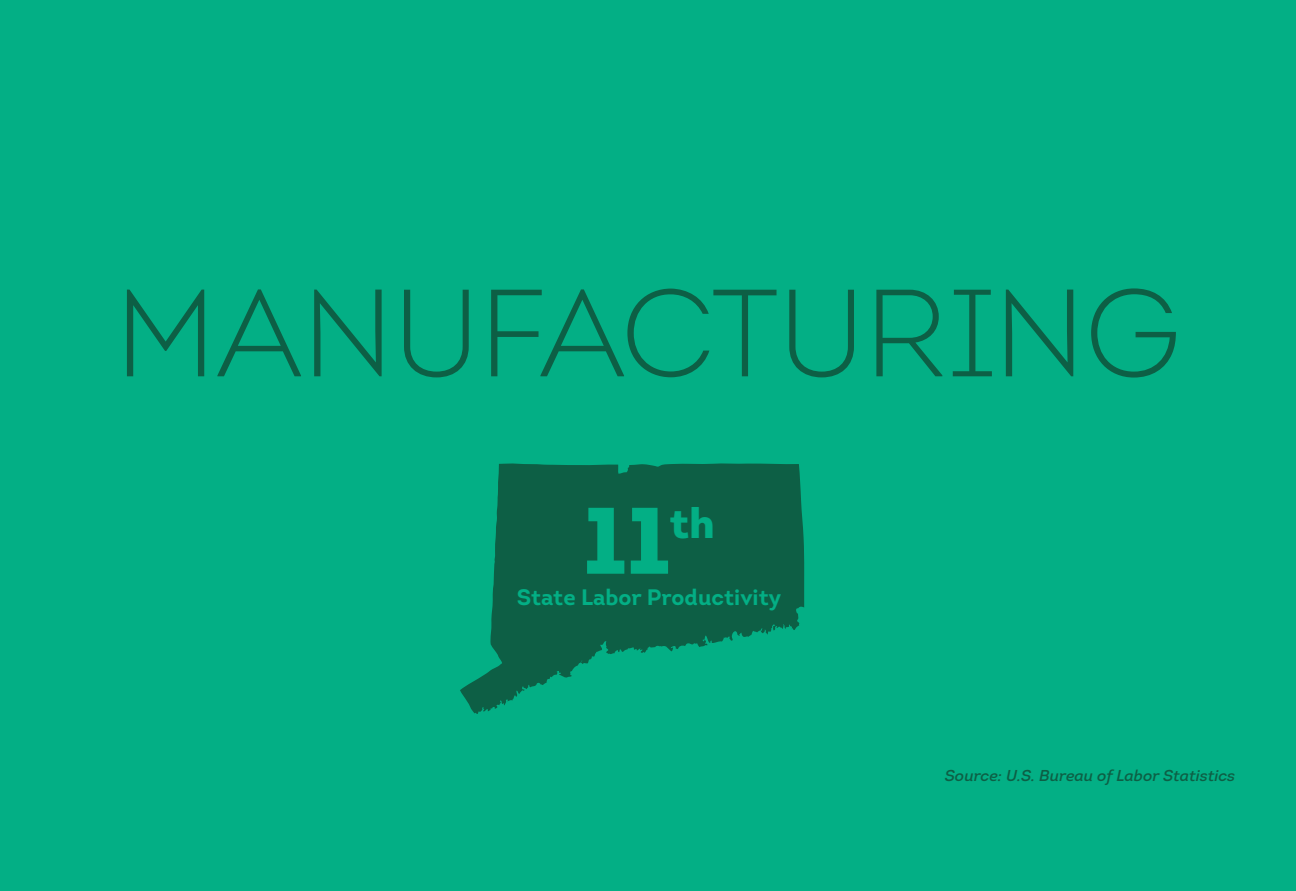
<style>
.page{position:relative;width:1296px;height:891px;background:#03af85}
.page>*{position:absolute;margin:0;border:0;box-sizing:border-box;transform-origin:0 0}
.t1{font:300 123.75px "Intro";letter-spacing:-.01em;color:#0d5f45}
.t2{font:900 94.27px "Intro";color:#03af85}
.t3{font:700 22.28px "Intro";color:#03af85}
.t4{font:italic 15.75px "Intro";color:#0d5f45}
</style>
<div class="page">
<svg style="left:460px;top:463px;width:345px;height:251px;fill:#0d5f45"></svg>
<h1 class="t1" style="left:115px;top:256px;width:1068px">MANUFACTURING</h1>
<h2 class="t2" style="left:582px;top:479px;width:134px">11<sup>th</sup></h2>
<h3 class="t3" style="left:517px;top:583px;width:266px">State Labor Productivity</h3>
<p class="t4" style="left:945px;top:766px;width:292px">Source: U.S. Bureau of Labor Statistics</p>
</div>
